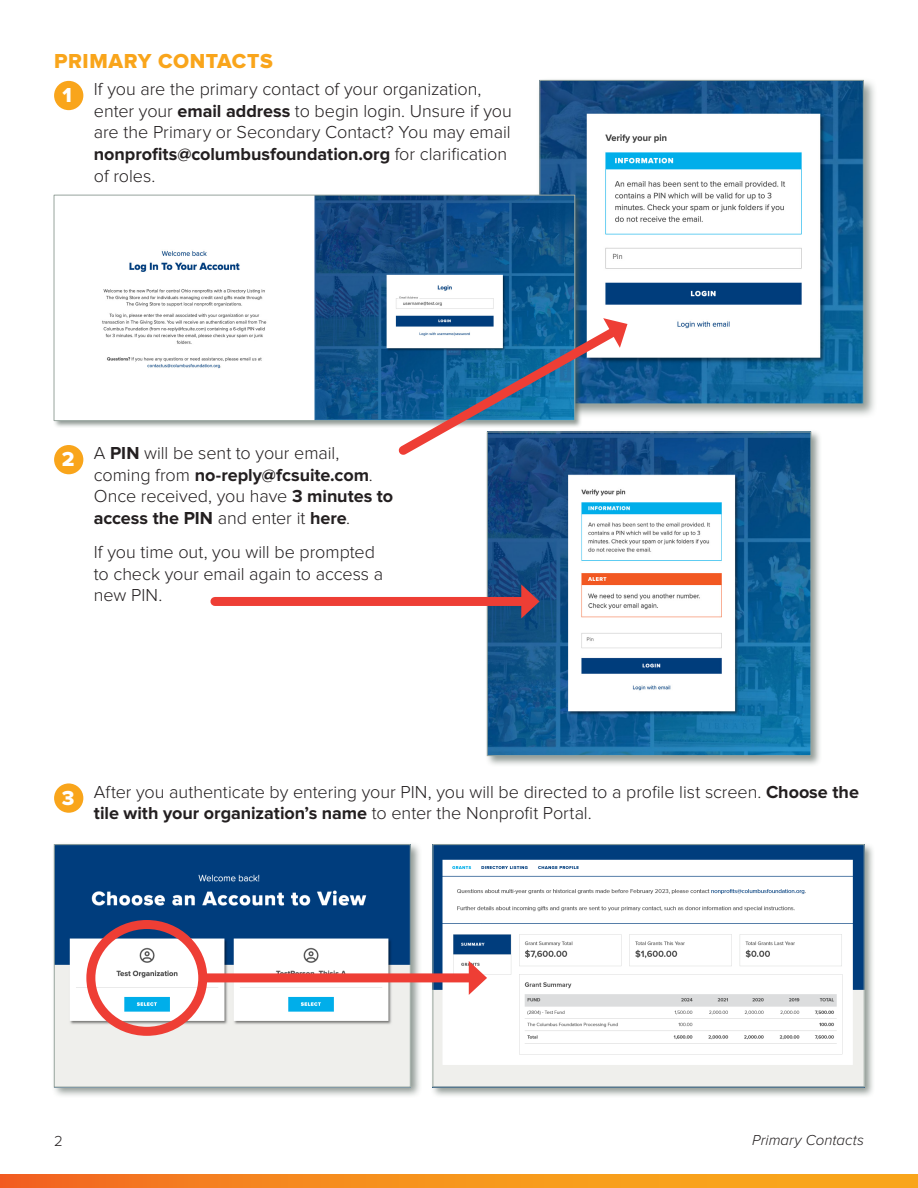
<style>
.page{position:relative;width:918px;height:1188px;background:#fff}
.page>*{position:absolute;margin:0;border:0;box-sizing:border-box;transform-origin:0 0}
.t1{font:21px "Proxima Nova Extrabld";letter-spacing:.025em;color:#f9a51b}
.t2{font:21px "Proxima Nova Extrabld";color:#fff}
.t3{font:300 18px/21.6px "Proxima Nova";letter-spacing:-.005em;color:#231f20}
.t4{font:italic 300 15px "Proxima Nova";letter-spacing:.005em;color:#231f20}
.t5{font:300 15px "Proxima Nova";color:#231f20}
.s1{font-weight:700}
</style>
<div class="page">
<svg style="left:0;top:1174px;width:918px;height:14px;background:#f68f1d"></svg>
<div style="left:536px;top:77px;width:342px;height:341px;background:#4b5a52;opacity:.61"></div>
<img style="left:542px;top:82px;width:320px;height:320px">
<div style="left:53px;top:194px;width:529px;height:234px;background:#4b5a52;opacity:.61"></div>
<img style="left:56px;top:197px;width:517px;height:222px">
<div style="left:54px;top:195px;width:521px;height:226px;border:1px solid #99a69f"></div>
<div style="left:485px;top:430px;width:337px;height:337px;background:#4b5a52;opacity:.61"></div>
<img style="left:489px;top:434px;width:320px;height:320px">
<div style="left:487px;top:432px;width:324px;height:324px;border:1px solid #99a69f"></div>
<div style="left:52px;top:842px;width:370px;height:257px;background:#4b5a52;opacity:.61"></div>
<img style="left:56px;top:846px;width:352px;height:239px">
<div style="left:54px;top:844px;width:356px;height:243px;border:1px solid #99a69f"></div>
<div style="left:430px;top:842px;width:445px;height:256px;background:#4b5a52;opacity:.61"></div>
<img style="left:435px;top:846px;width:427px;height:239px">
<div style="left:433px;top:844px;width:431px;height:243px;border:1px solid #99a69f"></div>
<div style="left:86px;top:920px;width:121px;height:116px;border:9px solid #ee3e35;border-radius:50%"></div>
<div style="left:54px;top:81px;width:29px;height:29px;background:#f9a51b;border-radius:50%"></div>
<div style="left:54px;top:445px;width:29px;height:29px;background:#f9a51b;border-radius:50%"></div>
<div style="left:54px;top:783px;width:29px;height:30px;background:#f9a51b;border-radius:50%"></div>
<svg style="left:391px;top:317px;width:239px;height:146px"></svg>
<div style="left:205px;top:973px;width:271px;height:9px;background:#ee3e35"></div>
<svg style="left:469px;top:961px;width:18px;height:34px"></svg>
<div style="left:215px;top:597px;width:313px;height:9px;background:#ee3e35"></div>
<svg style="left:521px;top:584px;width:19px;height:34px"></svg>
<p class="t1" style="left:54px;top:51px;width:220px">PRIMARY CONTACTS</p>
<p class="t2" style="left:63px;top:86px;width:11px">1</p>
<p class="t3" style="left:94px;top:79px;width:419px">If you are the primary contact of your organization, enter your <span class="s1">email address</span> to begin login. Unsure if you are the Primary or Secondary Contact? You may email <span class="s1">nonprofits@columbusfoundation.org</span> for clarification of roles.</p>
<p class="t2" style="left:62px;top:450px;width:14px">2</p>
<p class="t3" style="left:94px;top:443px;width:301px">A <span class="s1">PIN</span> will be sent to your email, coming from <span class="s1">no-reply@fcsuite.com</span>.<br>Once received, you have <span class="s1">3 minutes to access the PIN</span> and enter it <span class="s1">here</span>.</p>
<p class="t3" style="left:94px;top:542px;width:291px">If you time out, you will be prompted to check your email again to access a new PIN.</p>
<p class="t2" style="left:62px;top:788px;width:14px">3</p>
<p class="t3" style="left:94px;top:782px;width:767px">After you authenticate by entering your PIN, you will be directed to a profile list screen. <span class="s1">Choose the tile with your organization’s name</span> to enter the Nonprofit Portal.</p>
<p class="t5" style="left:54px;top:1134px;width:10px">2</p>
<p class="t4" style="left:752px;top:1133px;width:113px">Primary Contacts</p>
</div>
